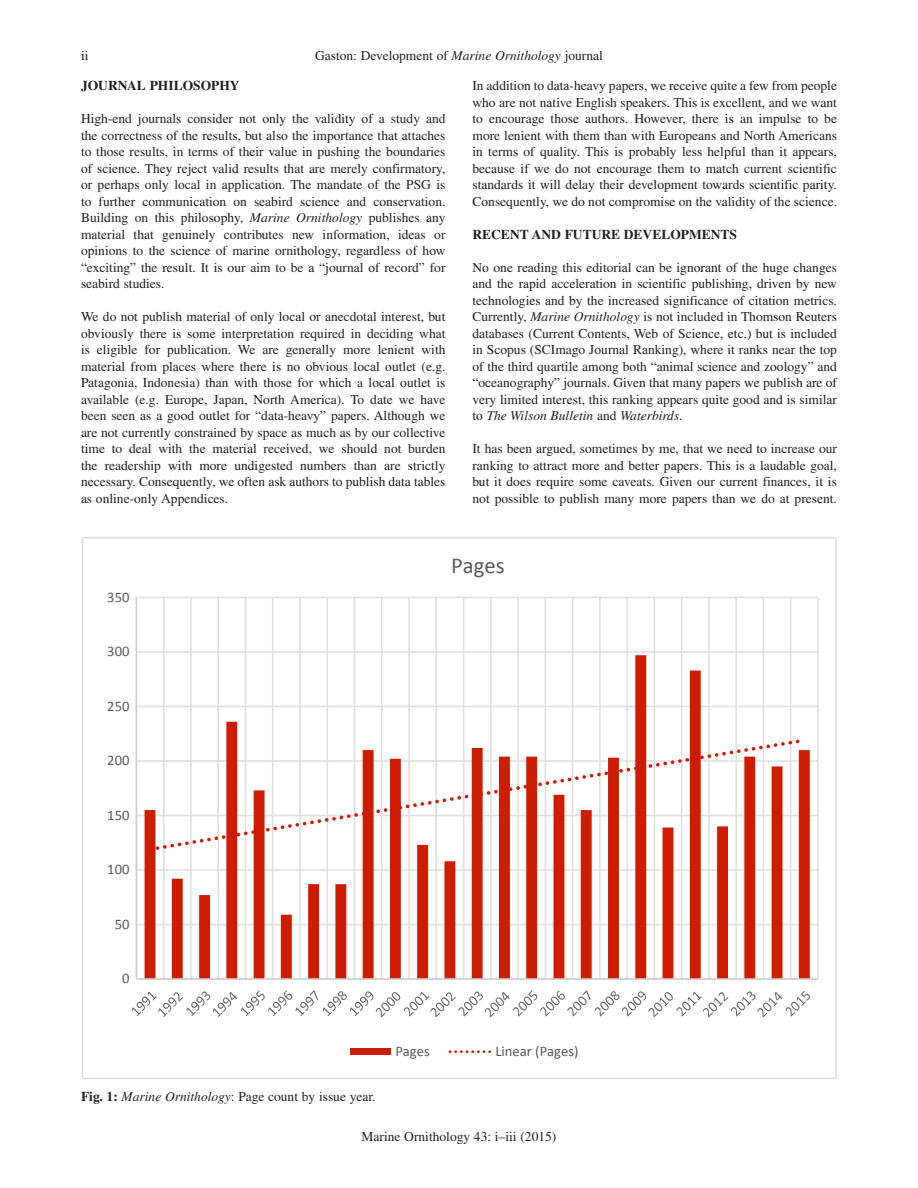
<style>
.page{position:relative;width:918px;height:1188px;background:#fff}
.page>*{position:absolute;margin:0;border:0;box-sizing:border-box;transform-origin:0 0}
.t1{font:22.8px "Calibri";color:#595959}
.t2{font:14.55px "Calibri";color:#595959}
.t3{font:13.5px/16.5px "Times LT Std";color:#231f20;text-align:justify}
.t4{font:700 13.5px "Times LT Std";color:#231f20}
.s1{font-style:italic}
.s2{font-weight:700}
</style>
<div class="page">
<hr style="left:136px;top:924px;width:682px;height:1px;background:#e0e0e0">
<hr style="left:136px;top:869px;width:682px;height:2px;background:#e0e0e0">
<hr style="left:136px;top:815px;width:682px;height:1px;background:#e0e0e0">
<hr style="left:136px;top:760px;width:682px;height:2px;background:#e0e0e0">
<hr style="left:136px;top:706px;width:682px;height:1px;background:#e0e0e0">
<hr style="left:136px;top:651px;width:682px;height:2px;background:#e0e0e0">
<hr style="left:136px;top:597px;width:682px;height:1px;background:#e0e0e0">
<hr style="left:163px;top:597px;width:1px;height:382px;background:#e0e0e0">
<hr style="left:190px;top:597px;width:2px;height:382px;background:#e0e0e0">
<hr style="left:217px;top:597px;width:2px;height:382px;background:#e0e0e0">
<hr style="left:245px;top:597px;width:1px;height:382px;background:#e0e0e0">
<hr style="left:272px;top:597px;width:2px;height:382px;background:#e0e0e0">
<hr style="left:299px;top:597px;width:2px;height:382px;background:#e0e0e0">
<hr style="left:326px;top:597px;width:2px;height:382px;background:#e0e0e0">
<hr style="left:354px;top:597px;width:1px;height:382px;background:#e0e0e0">
<hr style="left:381px;top:597px;width:2px;height:382px;background:#e0e0e0">
<hr style="left:408px;top:597px;width:2px;height:382px;background:#e0e0e0">
<hr style="left:435px;top:597px;width:2px;height:382px;background:#e0e0e0">
<hr style="left:463px;top:597px;width:1px;height:382px;background:#e0e0e0">
<hr style="left:490px;top:597px;width:2px;height:382px;background:#e0e0e0">
<hr style="left:517px;top:597px;width:2px;height:382px;background:#e0e0e0">
<hr style="left:545px;top:597px;width:1px;height:382px;background:#e0e0e0">
<hr style="left:572px;top:597px;width:1px;height:382px;background:#e0e0e0">
<hr style="left:599px;top:597px;width:2px;height:382px;background:#e0e0e0">
<hr style="left:626px;top:597px;width:2px;height:382px;background:#e0e0e0">
<hr style="left:654px;top:597px;width:1px;height:382px;background:#e0e0e0">
<hr style="left:681px;top:597px;width:1px;height:382px;background:#e0e0e0">
<hr style="left:708px;top:597px;width:2px;height:382px;background:#e0e0e0">
<hr style="left:735px;top:597px;width:2px;height:382px;background:#e0e0e0">
<hr style="left:763px;top:597px;width:1px;height:382px;background:#e0e0e0">
<hr style="left:790px;top:597px;width:2px;height:382px;background:#e0e0e0">
<hr style="left:817px;top:597px;width:2px;height:382px;background:#e0e0e0">
<svg style="left:145px;top:655px;width:665px;height:323px"></svg>
<hr style="left:136px;top:597px;width:1px;height:382px;background:#cbcbcb">
<hr style="left:136px;top:978px;width:682px;height:2px;background:#cbcbcb">
<svg style="left:146px;top:736px;width:663px;height:118px"></svg>
<svg style="left:132px;top:990px;width:678px;height:27px"></svg>
<div style="left:350px;top:1048px;width:41px;height:7px;background:#ce1c00"></div>
<svg style="left:450px;top:1050px;width:41px;height:3px"></svg>
<p class="t3" style="left:81px;top:47px;width:9px">ii</p>
<p class="t3" style="left:315px;top:47px;width:289px">Gaston: Development of <span class="s1">Marine Ornithology</span> journal</p>
<p class="t4" style="left:81px;top:78px;width:160px">JOURNAL PHILOSOPHY</p>
<p class="t3" style="left:81px;top:110px;width:366px">High-end journals consider not only the validity of a study and the correctness of the results, but also the importance that attaches to those results, in terms of their value in pushing the boundaries of science. They reject valid results that are merely confirmatory, or perhaps only local in application. The mandate of the PSG is to further communication on seabird science and conservation.<br>Building on this philosophy, <span class="s1">Marine Ornithology</span> publishes any material that genuinely contributes new information, ideas or opinions to the science of marine ornithology, regardless of how “exciting” the result. It is our aim to be a “journal of record” for seabird studies.</p>
<p class="t3" style="left:81px;top:308px;width:366px">We do not publish material of only local or anecdotal interest, but obviously there is some interpretation required in deciding what is eligible for publication. We are generally more lenient with material from places where there is no obvious local outlet (e.g.<br>Patagonia, Indonesia) than with those for which a local outlet is available (e.g. Europe, Japan, North America). To date we have been seen as a good outlet for “data-heavy” papers. Although we are not currently constrained by space as much as by our collective time to deal with the material received, we should not burden the readership with more undigested numbers than are strictly necessary. Consequently, we often ask authors to publish data tables as online-only Appendices.</p>
<p class="t3" style="left:472px;top:77px;width:366px">In addition to data-heavy papers, we receive quite a few from people who are not native English speakers. This is excellent, and we want to encourage those authors. However, there is an impulse to be more lenient with them than with Europeans and North Americans in terms of quality. This is probably less helpful than it appears, because if we do not encourage them to match current scientific standards it will delay their development towards scientific parity.<br>Consequently, we do not compromise on the validity of the science.</p>
<p class="t4" style="left:472px;top:226px;width:266px">RECENT AND FUTURE DEVELOPMENTS</p>
<p class="t3" style="left:472px;top:259px;width:366px">No one reading this editorial can be ignorant of the huge changes and the rapid acceleration in scientific publishing, driven by new technologies and by the increased significance of citation metrics.<br>Currently, <span class="s1">Marine Ornithology</span> is not included in Thomson Reuters databases (Current Contents, Web of Science, etc.) but is included in Scopus (SCImago Journal Ranking), where it ranks near the top of the third quartile among both “animal science and zoology” and “oceanography” journals. Given that many papers we publish are of very limited interest, this ranking appears quite good and is similar to <span class="s1">The Wilson Bulletin</span> and <span class="s1">Waterbirds</span>.</p>
<p class="t3" style="left:472px;top:440px;width:366px">It has been argued, sometimes by me, that we need to increase our ranking to attract more and better papers. This is a laudable goal, but it does require some caveats. Given our current finances, it is not possible to publish many more papers than we do at present.</p>
<p class="t2" style="left:107px;top:588px;width:24px">350</p>
<p class="t2" style="left:107px;top:642px;width:24px">300</p>
<p class="t2" style="left:107px;top:697px;width:24px">250</p>
<p class="t2" style="left:107px;top:751px;width:24px">200</p>
<p class="t2" style="left:107px;top:806px;width:24px">150</p>
<p class="t2" style="left:107px;top:860px;width:24px">100</p>
<p class="t2" style="left:115px;top:915px;width:16px">50</p>
<p class="t2" style="left:122px;top:969px;width:9px">0</p>
<h1 class="t1" style="left:451px;top:551px;width:55px">Pages</h1>
<p class="t3" style="left:81px;top:1088px;width:296px"><span class="s2">Fig. 1:</span> <span class="s1">Marine Ornithology</span>: Page count by issue year.</p>
<p class="t2" style="left:395px;top:1042px;width:36px">Pages</p>
<p class="t2" style="left:495px;top:1042px;width:85px">Linear (Pages)</p>
<p class="t3" style="left:362px;top:1128px;width:196px">Marine Ornithology 43: i–iii (2015)</p>
</div>
